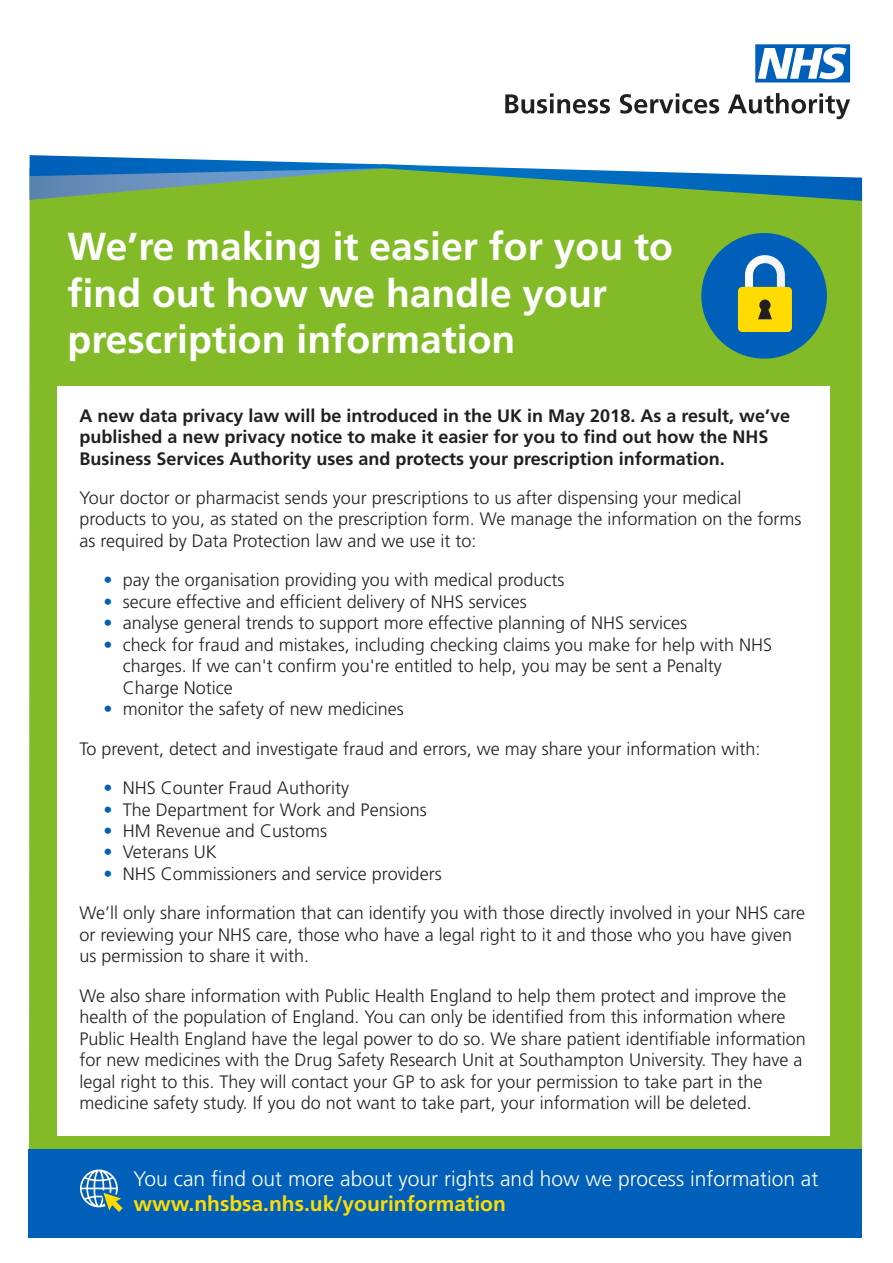
<style>
.page{position:relative;width:893px;height:1263px;background:#fff}
.page>*{position:absolute;margin:0;border:0;box-sizing:border-box;transform-origin:0 0}
.t1{font:700 39px/46.5px "Frutiger LT Std";color:#fff}
.t2{font:300 21px "Frutiger LT Std";color:#fff}
.t3{font:700 21px "Frutiger LT Std";color:#ffdb00}
.t4{font:300 18px/21.5px "Frutiger LT Std";color:#231f20}
.t5{font:700 18px/21.5px "Frutiger LT Std";color:#231f20}
.s1{color:#005fb9}
</style>
<div class="page">
<div style="left:29px;top:201px;width:833px;height:948px;background:#82bb27"></div>
<svg style="left:505px;top:93px;width:105px;height:21px"></svg>
<svg style="left:620px;top:93px;width:99px;height:21px"></svg>
<svg style="left:728px;top:93px;width:122px;height:26px"></svg>
<svg style="left:755px;top:44px;width:95px;height:38px"></svg>
<div style="left:58px;top:386px;width:772px;height:750px;background:#fff"></div>
<div style="left:29px;top:1149px;width:833px;height:88px;background:#005fb9"></div>
<div style="left:701px;top:233px;width:126px;height:126px;background:#005fb9;border-radius:50%"></div>
<svg style="left:29px;top:155px;width:833px;height:46px"></svg>
<svg style="left:738px;top:255px;width:54px;height:77px"></svg>
<svg style="left:80px;top:1169px;width:43px;height:43px"></svg>
<h1 class="t1" style="left:68px;top:224px;width:607px">We’re making it easier for you to find out how we handle your prescription information</h1>
<p class="t5" style="left:79px;top:405px;width:712px">A new data privacy law will be introduced in the UK in May 2018. As a result, we’ve published a new privacy notice to make it easier for you to find out how the NHS<br>Business Services Authority uses and protects your prescription information.</p>
<p class="t4" style="left:79px;top:487px;width:724px">Your doctor or pharmacist sends your prescriptions to us after dispensing your medical products to you, as stated on the prescription form. We manage the information on the forms as required by Data Protection law and we use it to:</p>
<p class="t4" style="left:103px;top:570px;width:462px"><span class="s1">•</span> pay the organisation providing you with medical products</p>
<p class="t4" style="left:103px;top:591px;width:425px"><span class="s1">•</span> secure effective and efficient delivery of NHS services</p>
<p class="t4" style="left:103px;top:613px;width:585px"><span class="s1">•</span> analyse general trends to support more effective planning of NHS services</p>
<p class="t4" style="left:123px;top:634px;width:651px;text-indent:-19px"><span class="s1">•</span> check for fraud and mistakes, including checking claims you make for help with NHS charges. If we can't confirm you're entitled to help, you may be sent a Penalty<br>Charge Notice</p>
<p class="t4" style="left:79px;top:689px;width:683px;line-height:39.5px;text-indent:24px"><span class="s1">•</span> monitor the safety of new medicines<br>To prevent, detect and investigate fraud and errors, we may share your information with:</p>
<p class="t4" style="left:103px;top:777px;width:247px"><span class="s1">•</span> NHS Counter Fraud Authority</p>
<p class="t4" style="left:103px;top:799px;width:325px"><span class="s1">•</span> The Department for Work and Pensions</p>
<p class="t4" style="left:103px;top:820px;width:225px"><span class="s1">•</span> HM Revenue and Customs</p>
<p class="t4" style="left:103px;top:842px;width:115px"><span class="s1">•</span> Veterans UK</p>
<p class="t4" style="left:79px;top:854px;width:727px;line-height:39.5px;text-indent:24px"><span class="s1">•</span> NHS Commissioners and service providers<br>We’ll only share information that can identify you with those directly involved in your NHS care</p>
<p class="t4" style="left:79px;top:924px;width:714px">or reviewing your NHS care, those who have a legal right to it and those who you have given us permission to share it with.</p>
<p class="t4" style="left:79px;top:985px;width:728px">We also share information with Public Health England to help them protect and improve the health of the population of England. You can only be identified from this information where Public Health England have the legal power to do so. We share patient identifiable information for new medicines with the Drug Safety Research Unit at Southampton University. They have a legal right to this. They will contact your GP to ask for your permission to take part in the medicine safety study. If you do not want to take part, your information will be deleted.</p>
<p class="t2" style="left:134px;top:1167px;width:686px">You can find out more about your rights and how we process information at</p>
<p class="t3" style="left:134px;top:1191px;width:374px">www.nhsbsa.nhs.uk/yourinformation</p>
</div>
